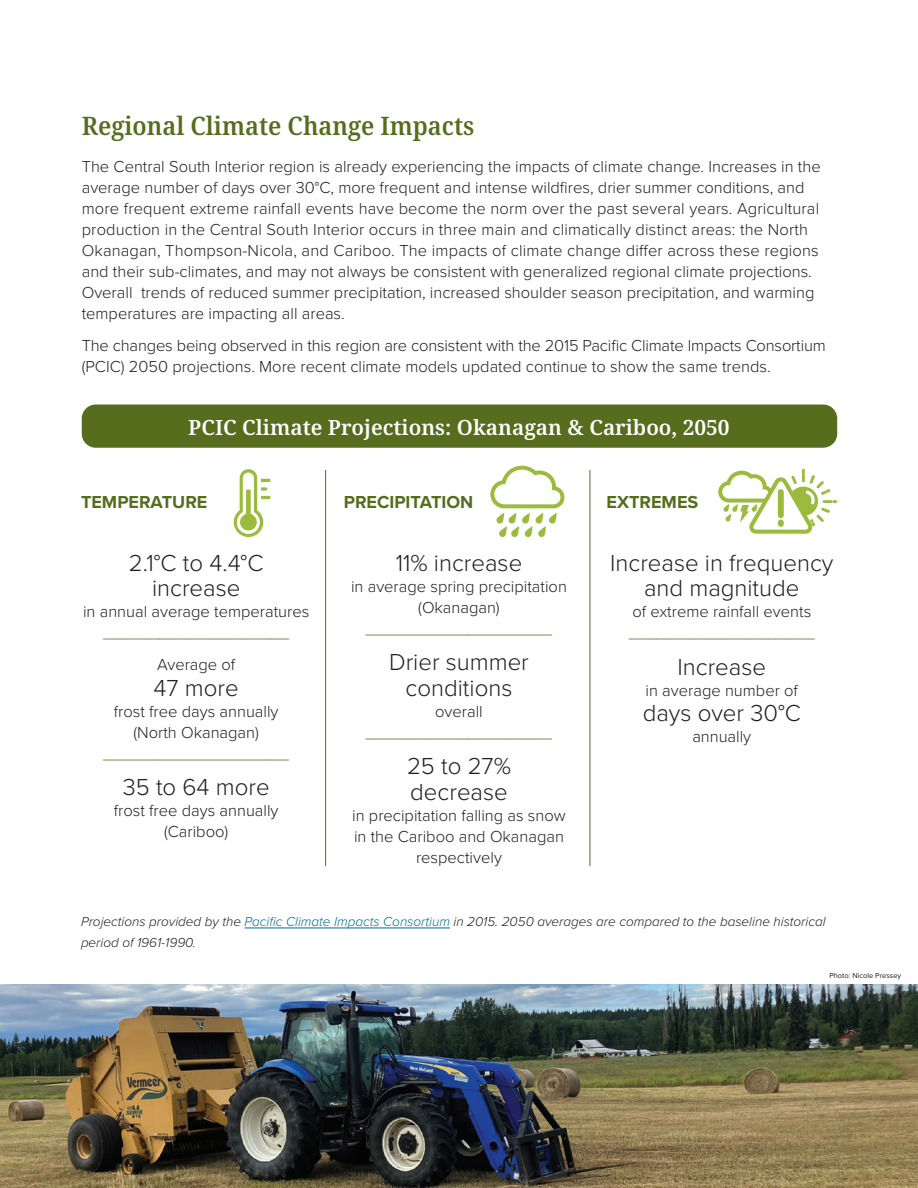
<style>
.page{position:relative;width:918px;height:1188px;background:#fff}
.page>*{position:absolute;margin:0;border:0;box-sizing:border-box;transform-origin:0 0}
.t1{font:600 semi-condensed 25.5px "Noto Serif";color:#556d1c}
.Body_-_Data{font:300 24px/25.5px "Proxima Nova";color:#231f20;text-align:center}
.H3-White{font:600 21px "Noto Serif";color:#fff}
.t2{font:700 18px "Proxima Nova";color:#556d1c}
.Body_-_no_indent{font:300 16.5px/21px "Proxima Nova";color:#231f20}
.Body_-_Data-2{font:300 16.5px/21px "Proxima Nova";color:#231f20;text-align:center}
.Body_-_Data-3{font:300 16.5px/21px "Proxima Nova";color:#556d1c;text-align:center}
.Source_Credit{font:italic 300 13.5px/21px "Proxima Nova";color:#231f20}
.Photo_credit{font:7.5px "Proxima Nova";color:#231f20}
.s1{color:#556d1c}
.s2{color:#231f20}
.s3{color:#006c98}
</style>
<div class="page">
<img style="left:0;top:985px;width:918px;height:203px">
<div style="left:82px;top:405px;width:755px;height:43px;background:#556d1c;border-radius:14px"></div>
<hr style="left:245px;top:928px;width:205px;height:1px;background:#006c98">
<hr style="left:325px;top:470px;width:1px;height:396px;background:#556d1c">
<hr style="left:590px;top:470px;width:1px;height:396px;background:#556d1c">
<svg style="left:233px;top:469px;width:38px;height:68px"></svg>
<svg style="left:490px;top:466px;width:74px;height:71px"></svg>
<svg style="left:718px;top:469px;width:119px;height:65px"></svg>
<div style="left:778px;top:489px;width:6px;height:29px;background:#9abb3b;border-radius:3px"></div>
<div style="left:778px;top:520px;width:6px;height:7px;background:#9abb3b;border-radius:3px"></div>
<h2 class="t1" style="left:82px;top:108px;width:394px">Regional Climate Change Impacts</h2>
<p class="Body_-_no_indent" style="left:82px;top:156px;width:741px">The Central South Interior region is already experiencing the impacts of climate change. Increases in the average number of days over 30°C, more frequent and intense wildfires, drier summer conditions, and more frequent extreme rainfall events have become the norm over the past several years. Agricultural production in the Central South Interior occurs in three main and climatically distinct areas: the North Okanagan, Thompson-Nicola, and Cariboo. The impacts of climate change differ across these regions and their sub-climates, and may not always be consistent with generalized regional climate projections.<br>Overall trends of reduced summer precipitation, increased shoulder season precipitation, and warming temperatures are impacting all areas.</p>
<p class="Body_-_no_indent" style="left:82px;top:334px;width:746px">The changes being observed in this region are consistent with the 2015 Pacific Climate Impacts Consortium (PCIC) 2050 projections. More recent climate models updated continue to show the same trends.</p>
<p class="H3-White" style="left:188px;top:413px;width:543px">PCIC Climate Projections: Okanagan &amp; Cariboo, 2050</p>
<h4 class="t2" style="left:81px;top:492px;width:128px">TEMPERATURE</h4>
<p class="Body_-_Data" style="left:129px;top:549px;width:136px">2.1°C to 4.4°C increase</p>
<p class="Body_-_Data-2" style="left:83px;top:601px;width:228px">in annual average temperatures <span class="s1">____________________</span></p>
<p class="Body_-_Data-2" style="left:157px;top:653px;width:80px">Average of</p>
<p class="Body_-_Data" style="left:154px;top:674px;width:87px">47 more</p>
<p class="Body_-_Data-2" style="left:103px;top:700px;width:188px">frost free days annually (North Okanagan) <span class="s1">____________________</span></p>
<p class="Body_-_Data" style="left:123px;top:773px;width:148px">35 to 64 more</p>
<p class="Body_-_Data-2" style="left:114px;top:799px;width:166px">frost free days annually (Cariboo)</p>
<h4 class="t2" style="left:344px;top:492px;width:131px">PRECIPITATION</h4>
<p class="Body_-_Data" style="left:396px;top:549px;width:128px">11% increase</p>
<p class="Body_-_Data-2" style="left:351px;top:575px;width:217px">in average spring precipitation (Okanagan) <span class="s1">____________________</span></p>
<p class="Body_-_Data" style="left:389px;top:648px;width:141px">Drier summer conditions</p>
<p class="Body_-_Data-3" style="left:366px;top:700px;width:188px"><span class="s2">overall </span>____________________</p>
<p class="Body_-_Data" style="left:407px;top:752px;width:105px;text-align:left">25 to 27% decrease</p>
<p class="Body_-_Data-2" style="left:352px;top:804px;width:215px">in precipitation falling as snow in the Cariboo and Okanagan respectively</p>
<h4 class="t2" style="left:607px;top:492px;width:93px">EXTREMES</h4>
<p class="Body_-_Data" style="left:610px;top:549px;width:225px">Increase in frequency and magnitude</p>
<p class="Body_-_Data-2" style="left:629px;top:601px;width:188px;text-align:left">of extreme rainfall events <span class="s1">____________________</span></p>
<p class="Body_-_Data" style="left:678px;top:653px;width:90px">Increase</p>
<p class="Body_-_Data-2" style="left:646px;top:679px;width:154px">in average number of</p>
<p class="Body_-_Data" style="left:643px;top:699px;width:160px">days over 30°C</p>
<p class="Body_-_Data-2" style="left:692px;top:725px;width:60px">annually</p>
<p class="Source_Credit" style="left:81px;top:911px;width:746px">Projections provided by the <span class="s3">Pacific Climate Impacts Consortium</span> in 2015. 2050 averages are compared to the baseline historical period of 1961-1990.</p>
<p class="Photo_credit" style="left:829px;top:970px;width:73px">Photo: Nicole Pressey</p>
</div>
